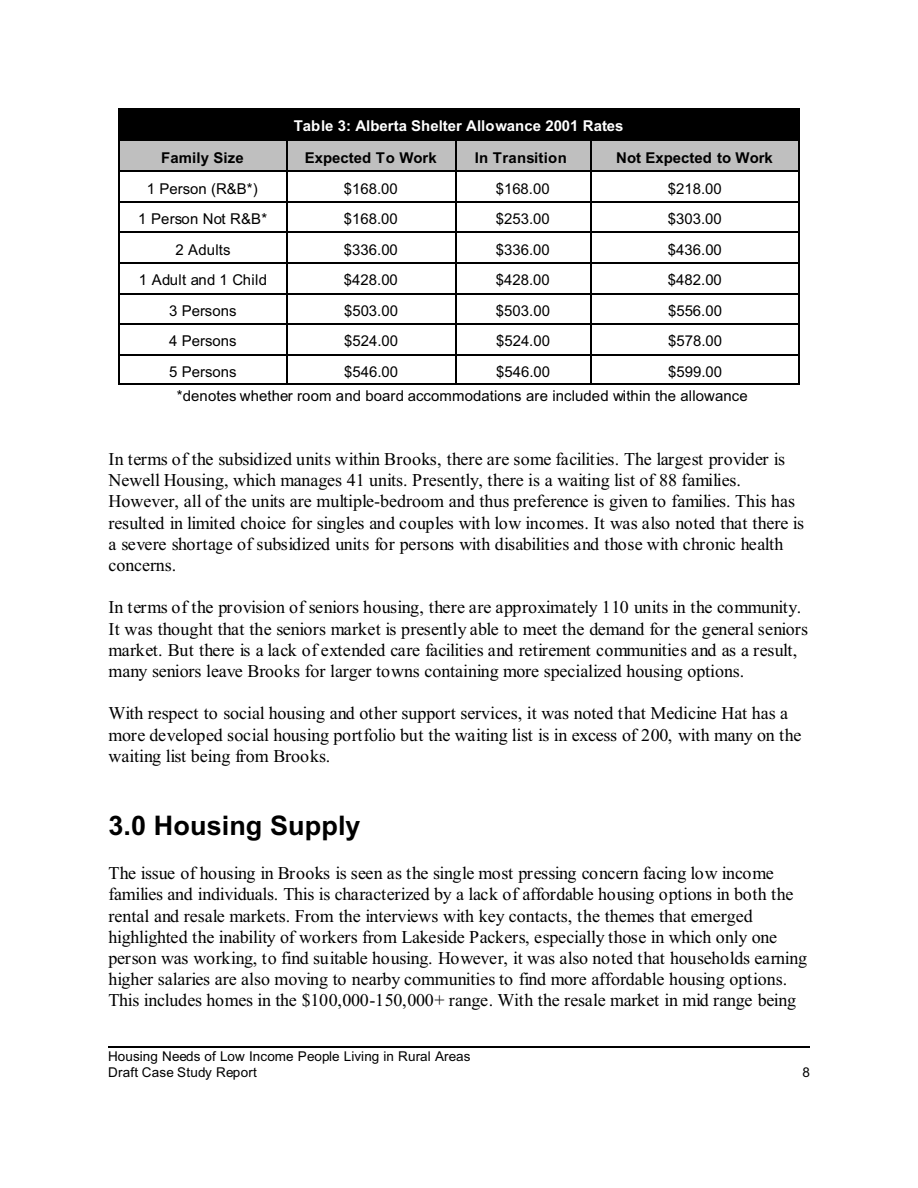
<style>
.page{position:relative;width:918px;height:1188px;background:#fff}
.page>*{position:absolute;margin:0;border:0;box-sizing:border-box;transform-origin:0 0}
.t1{font:700 27px "Arial";letter-spacing:.005em;color:#000}
.t2{font:18px/21.1px "Times New Roman";letter-spacing:-.005em;color:#000}
.t3{font:15px/24.5px "Arial";color:#000}
.t4{font:700 15px "Arial";color:#000}
.t5{font:700 15px "Arial";color:#fff}
.t6{font:15px "Arial";letter-spacing:.025em;color:#000}
.t7{font:700 15px "Arial";letter-spacing:.02em;color:#000}
.t8{font:13.5px/15.8px "Arial";letter-spacing:.005em;color:#000}
</style>
<div class="page">
<hr style="left:108px;top:1047px;width:702px;height:1px;background:#000">
<div style="left:118px;top:108px;width:681px;height:31px;background:#000"></div>
<div style="left:118px;top:139px;width:168px;height:31px;background:#bfbfbf"></div>
<hr style="left:118px;top:139px;width:1px;height:31px;background:#000">
<hr style="left:118px;top:139px;width:168px;height:1px;background:#000">
<div style="left:287px;top:139px;width:168px;height:31px;background:#bfbfbf"></div>
<hr style="left:287px;top:139px;width:1px;height:31px;background:#000">
<hr style="left:287px;top:139px;width:168px;height:1px;background:#000">
<div style="left:455px;top:139px;width:135px;height:31px;background:#bfbfbf"></div>
<hr style="left:455px;top:139px;width:1px;height:31px;background:#000">
<hr style="left:455px;top:139px;width:135px;height:1px;background:#000">
<div style="left:590px;top:139px;width:209px;height:31px;background:#bfbfbf"></div>
<hr style="left:590px;top:139px;width:1px;height:31px;background:#000">
<hr style="left:798px;top:139px;width:1px;height:31px;background:#000">
<hr style="left:590px;top:139px;width:209px;height:1px;background:#000">
<hr style="left:118px;top:171px;width:1px;height:30px;background:#000">
<hr style="left:118px;top:171px;width:168px;height:1px;background:#000">
<hr style="left:287px;top:171px;width:1px;height:30px;background:#000">
<hr style="left:287px;top:171px;width:168px;height:1px;background:#000">
<hr style="left:455px;top:171px;width:1px;height:30px;background:#000">
<hr style="left:455px;top:171px;width:135px;height:1px;background:#000">
<hr style="left:590px;top:171px;width:1px;height:30px;background:#000">
<hr style="left:798px;top:171px;width:1px;height:30px;background:#000">
<hr style="left:590px;top:171px;width:209px;height:1px;background:#000">
<hr style="left:118px;top:201px;width:1px;height:30px;background:#000">
<hr style="left:118px;top:201px;width:168px;height:1px;background:#000">
<hr style="left:287px;top:201px;width:1px;height:30px;background:#000">
<hr style="left:287px;top:201px;width:168px;height:1px;background:#000">
<hr style="left:455px;top:201px;width:1px;height:30px;background:#000">
<hr style="left:455px;top:201px;width:135px;height:1px;background:#000">
<hr style="left:590px;top:201px;width:1px;height:30px;background:#000">
<hr style="left:798px;top:201px;width:1px;height:30px;background:#000">
<hr style="left:590px;top:201px;width:209px;height:1px;background:#000">
<hr style="left:118px;top:232px;width:1px;height:30px;background:#000">
<hr style="left:118px;top:232px;width:168px;height:1px;background:#000">
<hr style="left:287px;top:232px;width:1px;height:30px;background:#000">
<hr style="left:287px;top:232px;width:168px;height:1px;background:#000">
<hr style="left:455px;top:232px;width:1px;height:30px;background:#000">
<hr style="left:455px;top:232px;width:135px;height:1px;background:#000">
<hr style="left:590px;top:232px;width:1px;height:30px;background:#000">
<hr style="left:798px;top:232px;width:1px;height:30px;background:#000">
<hr style="left:590px;top:232px;width:209px;height:1px;background:#000">
<hr style="left:118px;top:262px;width:1px;height:31px;background:#000">
<hr style="left:118px;top:262px;width:168px;height:2px;background:#000">
<hr style="left:287px;top:262px;width:1px;height:31px;background:#000">
<hr style="left:287px;top:262px;width:168px;height:2px;background:#000">
<hr style="left:455px;top:262px;width:1px;height:31px;background:#000">
<hr style="left:455px;top:262px;width:135px;height:2px;background:#000">
<hr style="left:590px;top:262px;width:1px;height:31px;background:#000">
<hr style="left:798px;top:262px;width:1px;height:31px;background:#000">
<hr style="left:590px;top:262px;width:209px;height:2px;background:#000">
<hr style="left:118px;top:293px;width:1px;height:30px;background:#000">
<hr style="left:118px;top:293px;width:168px;height:1px;background:#000">
<hr style="left:287px;top:293px;width:1px;height:30px;background:#000">
<hr style="left:287px;top:293px;width:168px;height:1px;background:#000">
<hr style="left:455px;top:293px;width:1px;height:30px;background:#000">
<hr style="left:455px;top:293px;width:135px;height:1px;background:#000">
<hr style="left:590px;top:293px;width:1px;height:30px;background:#000">
<hr style="left:798px;top:293px;width:1px;height:30px;background:#000">
<hr style="left:590px;top:293px;width:209px;height:1px;background:#000">
<hr style="left:118px;top:324px;width:1px;height:30px;background:#000">
<hr style="left:118px;top:324px;width:168px;height:1px;background:#000">
<hr style="left:287px;top:324px;width:1px;height:30px;background:#000">
<hr style="left:287px;top:324px;width:168px;height:1px;background:#000">
<hr style="left:455px;top:324px;width:1px;height:30px;background:#000">
<hr style="left:455px;top:324px;width:135px;height:1px;background:#000">
<hr style="left:590px;top:324px;width:1px;height:30px;background:#000">
<hr style="left:798px;top:324px;width:1px;height:30px;background:#000">
<hr style="left:590px;top:324px;width:209px;height:1px;background:#000">
<hr style="left:118px;top:354px;width:1px;height:30px;background:#000">
<hr style="left:118px;top:354px;width:168px;height:1px;background:#000">
<hr style="left:118px;top:383px;width:168px;height:1px;background:#000">
<hr style="left:287px;top:354px;width:1px;height:30px;background:#000">
<hr style="left:287px;top:354px;width:168px;height:1px;background:#000">
<hr style="left:287px;top:383px;width:168px;height:1px;background:#000">
<hr style="left:455px;top:354px;width:1px;height:30px;background:#000">
<hr style="left:455px;top:354px;width:135px;height:1px;background:#000">
<hr style="left:455px;top:383px;width:135px;height:1px;background:#000">
<hr style="left:590px;top:354px;width:1px;height:30px;background:#000">
<hr style="left:798px;top:354px;width:1px;height:30px;background:#000">
<hr style="left:590px;top:354px;width:209px;height:1px;background:#000">
<hr style="left:590px;top:383px;width:209px;height:1px;background:#000">
<p class="t5" style="left:294px;top:120px;width:331px">Table 3: Alberta Shelter Allowance 2001 Rates</p>
<p class="t4" style="left:161px;top:152px;width:84px">Family Size</p>
<p class="t4" style="left:305px;top:152px;width:133px">Expected To Work</p>
<p class="t7" style="left:475px;top:152px;width:94px">In Transition</p>
<p class="t4" style="left:616px;top:152px;width:158px">Not Expected to Work</p>
<p class="t3" style="left:147px;top:177px;width:112px">1 Person (R&amp;B*)</p>
<p class="t3" style="left:344px;top:177px;width:55px">$168.00</p>
<p class="t3" style="left:496px;top:177px;width:55px">$168.00</p>
<p class="t3" style="left:668px;top:177px;width:55px">$218.00</p>
<p class="t3" style="left:138px;top:208px;width:130px">1 Person Not R&amp;B*</p>
<p class="t3" style="left:344px;top:208px;width:55px">$168.00</p>
<p class="t3" style="left:496px;top:208px;width:55px">$253.00</p>
<p class="t3" style="left:668px;top:208px;width:55px">$303.00</p>
<p class="t3" style="left:176px;top:239px;width:57px">2 Adults</p>
<p class="t3" style="left:344px;top:239px;width:55px">$336.00</p>
<p class="t3" style="left:496px;top:239px;width:55px">$336.00</p>
<p class="t3" style="left:668px;top:239px;width:55px">$436.00</p>
<p class="t6" style="left:139px;top:274px;width:130px">1 Adult and 1 Child</p>
<p class="t3" style="left:344px;top:269px;width:55px">$428.00</p>
<p class="t3" style="left:496px;top:269px;width:55px">$428.00</p>
<p class="t3" style="left:668px;top:269px;width:55px">$482.00</p>
<p class="t3" style="left:169px;top:300px;width:69px">3 Persons</p>
<p class="t3" style="left:344px;top:300px;width:55px">$503.00</p>
<p class="t3" style="left:496px;top:300px;width:55px">$503.00</p>
<p class="t3" style="left:668px;top:300px;width:55px">$556.00</p>
<p class="t3" style="left:169px;top:330px;width:69px">4 Persons</p>
<p class="t3" style="left:344px;top:330px;width:55px">$524.00</p>
<p class="t3" style="left:496px;top:330px;width:55px">$524.00</p>
<p class="t3" style="left:668px;top:330px;width:55px">$578.00</p>
<p class="t3" style="left:169px;top:361px;width:69px">5 Persons</p>
<p class="t3" style="left:344px;top:361px;width:55px">$546.00</p>
<p class="t3" style="left:496px;top:361px;width:55px">$546.00</p>
<p class="t3" style="left:177px;top:361px;width:572px;text-indent:491px">$599.00 *denotes whether room and board accommodations are included within the allowance</p>
<p class="t2" style="left:109px;top:450px;width:697px">In terms of the subsidized units within Brooks, there are some facilities. The largest provider is Newell Housing, which manages 41 units. Presently, there is a waiting list of 88 families.<br>However, all of the units are multiple-bedroom and thus preference is given to families. This has resulted in limited choice for singles and couples with low incomes. It was also noted that there is a severe shortage of subsidized units for persons with disabilities and those with chronic health concerns.</p>
<p class="t2" style="left:109px;top:599px;width:701px">In terms of the provision of seniors housing, there are approximately 110 units in the community.<br>It was thought that the seniors market is presently able to meet the demand for the general seniors market. But there is a lack of extended care facilities and retirement communities and as a result, many seniors leave Brooks for larger towns containing more specialized housing options.</p>
<p class="t2" style="left:109px;top:705px;width:695px">With respect to social housing and other support services, it was noted that Medicine Hat has a more developed social housing portfolio but the waiting list is in excess of 200, with many on the waiting list being from Brooks.</p>
<h1 class="t1" style="left:109px;top:815px;width:254px">3.0 Housing Supply</h1>
<p class="t2" style="left:109px;top:864px;width:700px">The issue of housing in Brooks is seen as the single most pressing concern facing low income families and individuals. This is characterized by a lack of affordable housing options in both the rental and resale markets. From the interviews with key contacts, the themes that emerged highlighted the inability of workers from Lakeside Packers, especially those in which only one person was working, to find suitable housing. However, it was also noted that households earning higher salaries are also moving to nearby communities to find more affordable housing options.<br>This includes homes in the $100,000-150,000+ range. With the resale market in mid range being</p>
<p class="t8" style="left:108px;top:1050px;width:364px">Housing Needs of Low Income People Living in Rural Areas<br>Draft Case Study Report</p>
<p class="t8" style="left:802px;top:1065px;width:9px">8</p>
</div>
